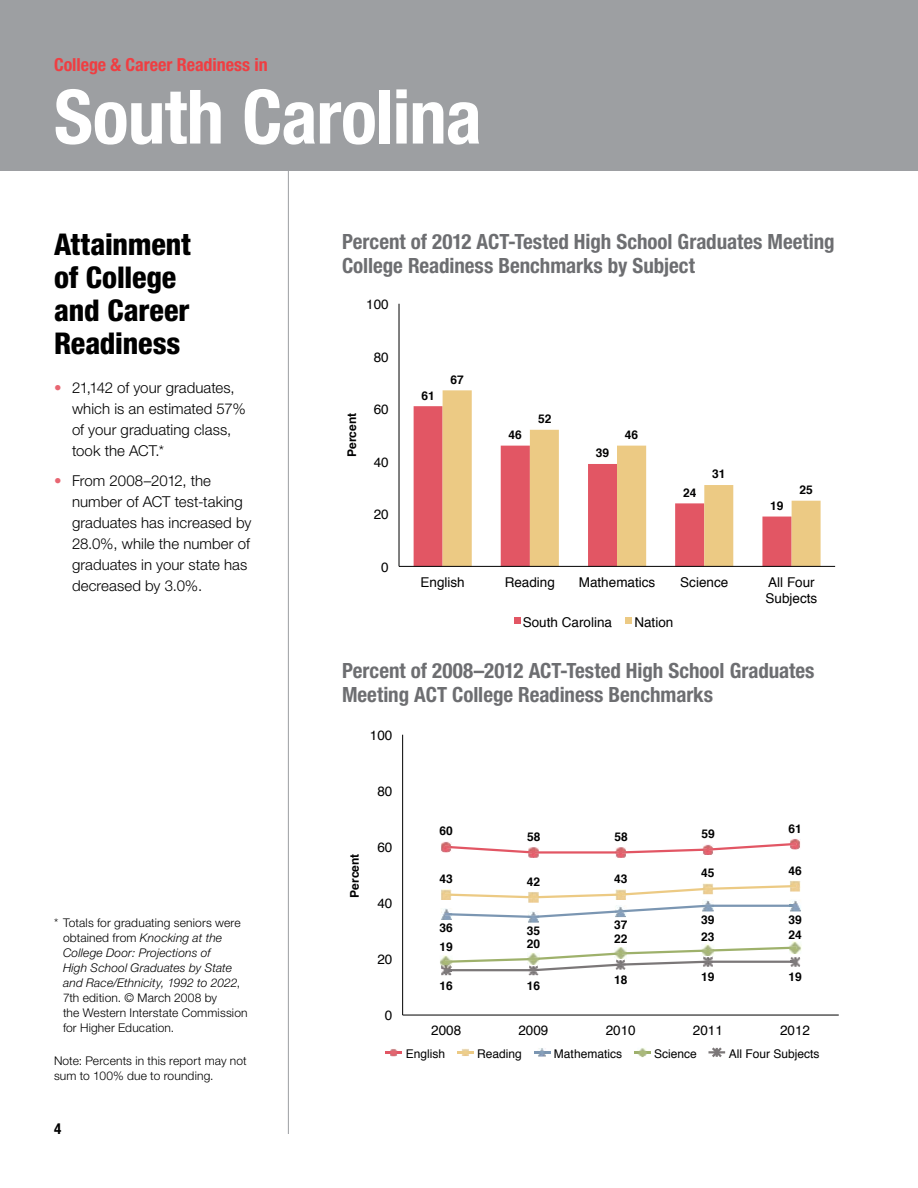
<style>
.page{position:relative;width:918px;height:1188px;background:#fff}
.page>*{position:absolute;margin:0;border:0;box-sizing:border-box;transform-origin:0 0}
.t1{font:700 condensed 75px "Helvetica Neue LT Std";letter-spacing:-.01em;color:#fff}
.t2{font:800 condensed 30px/33px "Helvetica Neue LT Std";letter-spacing:-.005em;color:#000}
.t3{font:700 condensed 21px/24px "Helvetica Neue LT Std";color:#6d6e71}
.t4{font:700 condensed 18px "Helvetica Neue LT Std";letter-spacing:-.005em;color:#ef3e42}
.t5{font:300 15px/21px "Helvetica Neue LT Std";letter-spacing:.005em;color:#000}
.t6{font:700 condensed 15px "Helvetica Neue LT Std";color:#000}
.t7{font:13.5px/15.8px "Helvetica";color:#000001}
.t8{font:300 12px/15px "Helvetica Neue LT Std";letter-spacing:.015em;color:#000}
.t9{font:700 12px "Helvetica";color:#000001}
.t10{font:12px "Helvetica";color:#000001}
.s1{color:#e86672}
.s2{font-style:italic}
</style>
<div class="page">
<div style="left:0;top:0;width:918px;height:171px;background:#9d9fa2"></div>
<hr style="left:288px;top:171px;width:1px;height:963px;background:#9d9fa2">
<div style="left:414px;top:406px;width:29px;height:160px;background:#e25664"></div>
<svg style="left:443px;top:390px;width:378px;height:176px"></svg>
<hr style="left:399px;top:304px;width:1px;height:262px;background:#000001">
<hr style="left:399px;top:566px;width:436px;height:1px;background:#000001">
<svg style="left:514px;top:618px;width:6px;height:6px"></svg>
<svg style="left:626px;top:618px;width:6px;height:6px"></svg>
<hr style="left:402px;top:735px;width:1px;height:280px;background:#000001">
<hr style="left:403px;top:1015px;width:436px;height:1px;background:#000001">
<svg style="left:441px;top:839px;width:360px;height:19px"></svg>
<svg style="left:441px;top:881px;width:360px;height:42px"></svg>
<svg style="left:440px;top:941px;width:362px;height:34px"></svg>
<svg style="left:386px;top:1049px;width:16px;height:7px"></svg>
<svg style="left:457px;top:1049px;width:17px;height:7px"></svg>
<svg style="left:534px;top:1048px;width:16px;height:9px"></svg>
<svg style="left:634px;top:1048px;width:16px;height:9px"></svg>
<svg style="left:710px;top:1047px;width:14px;height:11px"></svg>
<h3 class="t4" style="left:54px;top:54px;width:215px">College &amp; Career Readiness in</h3>
<h1 class="t1" style="left:54px;top:71px;width:429px">South Carolina</h1>
<h2 class="t2" style="left:54px;top:228px;width:139px">Attainment of College and Career<br>Readiness</h2>
<p class="t5" style="left:72px;top:377px;width:175px;text-indent:-18px"><span class="s1">•</span> 21,142 of your graduates, which is an estimated 57% of your graduating class, took the ACT.*</p>
<p class="t5" style="left:72px;top:470px;width:181px;text-indent:-18px"><span class="s1">•</span> From 2008–2012, the number of ACT test-taking graduates has increased by<br>28.0%, while the number of graduates in your state has decreased by 3.0%.</p>
<p class="t8" style="left:63px;top:915px;width:186px;text-indent:-9px">* Totals for graduating seniors were obtained from <span class="s2">Knocking at the<br>College Door: Projections of<br>High School Graduates by State and Race/Ethnicity, 1992 to 2022</span>,<br>7th edition. © March 2008 by<br>the Western Interstate Commission for Higher Education.</p>
<p class="t8" style="left:54px;top:1053px;width:194px">Note: Percents in this report may not sum to 100% due to rounding.</p>
<p class="t6" style="left:54px;top:1120px;width:9px">4</p>
<h3 class="t3" style="left:342px;top:229px;width:494px">Percent of 2012 ACT-Tested High School Graduates Meeting<br>College Readiness Benchmarks by Subject</h3>
<p class="t7" style="left:366px;top:296px;width:24px">100</p>
<p class="t9" style="left:344px;top:457px;width:46px;rotate:-90deg">Percent</p>
<p class="t7" style="left:374px;top:349px;width:17px">80</p>
<p class="t7" style="left:374px;top:401px;width:17px">60</p>
<p class="t7" style="left:374px;top:454px;width:17px">40</p>
<p class="t7" style="left:374px;top:506px;width:17px">20</p>
<p class="t7" style="left:381px;top:559px;width:9px">0</p>
<p class="t9" style="left:421px;top:388px;width:15px">61</p>
<p class="t9" style="left:451px;top:372px;width:15px">67</p>
<p class="t9" style="left:509px;top:427px;width:15px">46</p>
<p class="t9" style="left:538px;top:411px;width:15px">52</p>
<p class="t9" style="left:596px;top:446px;width:15px">39</p>
<p class="t9" style="left:625px;top:427px;width:15px">46</p>
<p class="t9" style="left:683px;top:485px;width:15px">24</p>
<p class="t9" style="left:712px;top:467px;width:15px">31</p>
<p class="t9" style="left:770px;top:498px;width:15px">19</p>
<p class="t9" style="left:799px;top:482px;width:15px">25</p>
<p class="t7" style="left:420px;top:574px;width:46px">English</p>
<p class="t7" style="left:505px;top:574px;width:52px">Reading</p>
<p class="t7" style="left:579px;top:574px;width:78px">Mathematics</p>
<p class="t7" style="left:680px;top:574px;width:50px">Science</p>
<p class="t7" style="left:766px;top:574px;width:53px">All Four<br>Subjects</p>
<p class="t7" style="left:523px;top:614px;width:91px">South Carolina</p>
<p class="t7" style="left:634px;top:614px;width:41px">Nation</p>
<h3 class="t3" style="left:342px;top:659px;width:474px">Percent of 2008–2012 ACT-Tested High School Graduates<br>Meeting ACT College Readiness Benchmarks</h3>
<p class="t7" style="left:370px;top:727px;width:24px">100</p>
<p class="t9" style="left:347px;top:898px;width:46px;rotate:-90deg">Percent</p>
<p class="t7" style="left:377px;top:783px;width:17px">80</p>
<p class="t7" style="left:377px;top:839px;width:17px">60</p>
<p class="t7" style="left:377px;top:895px;width:17px">40</p>
<p class="t7" style="left:377px;top:951px;width:17px">20</p>
<p class="t7" style="left:385px;top:1008px;width:9px">0</p>
<p class="t9" style="left:440px;top:824px;width:15px">60</p>
<p class="t9" style="left:527px;top:829px;width:15px">58</p>
<p class="t9" style="left:614px;top:829px;width:15px">58</p>
<p class="t9" style="left:702px;top:826px;width:15px">59</p>
<p class="t9" style="left:788px;top:821px;width:15px">61</p>
<p class="t9" style="left:440px;top:871px;width:15px">43</p>
<p class="t9" style="left:527px;top:874px;width:15px">42</p>
<p class="t9" style="left:614px;top:871px;width:15px">43</p>
<p class="t9" style="left:701px;top:866px;width:15px">45</p>
<p class="t9" style="left:789px;top:863px;width:15px">46</p>
<p class="t9" style="left:440px;top:920px;width:15px">36</p>
<p class="t9" style="left:527px;top:923px;width:15px">35</p>
<p class="t9" style="left:440px;top:939px;width:15px">19</p>
<p class="t9" style="left:527px;top:937px;width:15px">20</p>
<p class="t9" style="left:440px;top:978px;width:15px">16</p>
<p class="t9" style="left:527px;top:978px;width:15px">16</p>
<p class="t9" style="left:701px;top:912px;width:15px">39</p>
<p class="t9" style="left:789px;top:912px;width:15px">39</p>
<p class="t9" style="left:614px;top:918px;width:15px">37</p>
<p class="t9" style="left:614px;top:931px;width:15px">22</p>
<p class="t9" style="left:701px;top:929px;width:15px">23</p>
<p class="t9" style="left:789px;top:927px;width:15px">24</p>
<p class="t9" style="left:614px;top:972px;width:15px">18</p>
<p class="t9" style="left:701px;top:969px;width:15px">19</p>
<p class="t9" style="left:789px;top:969px;width:15px">19</p>
<p class="t7" style="left:431px;top:1023px;width:32px">2008</p>
<p class="t7" style="left:518px;top:1023px;width:32px">2009</p>
<p class="t7" style="left:606px;top:1023px;width:32px">2010</p>
<p class="t7" style="left:693px;top:1023px;width:32px">2011</p>
<p class="t7" style="left:780px;top:1023px;width:32px">2012</p>
<p class="t10" style="left:406px;top:1047px;width:41px">English</p>
<p class="t10" style="left:477px;top:1047px;width:46px">Reading</p>
<p class="t10" style="left:554px;top:1047px;width:70px">Mathematics</p>
<p class="t10" style="left:654px;top:1047px;width:44px">Science</p>
<p class="t10" style="left:729px;top:1047px;width:92px">All Four Subjects</p>
</div>
